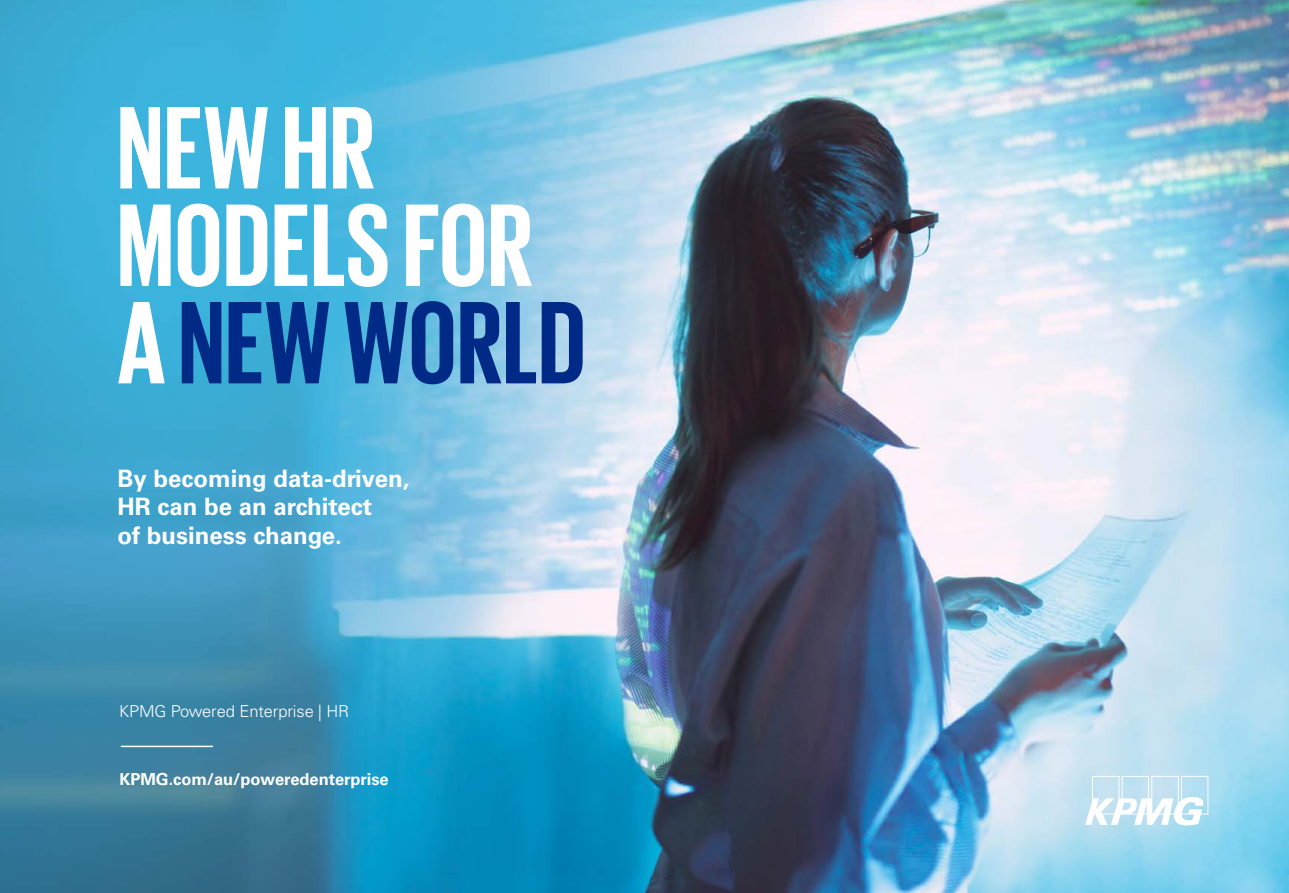
<style>
.page{position:relative;width:1289px;height:893px;background:#fff}
.page>*{position:absolute;margin:0;border:0;box-sizing:border-box;transform-origin:0 0}
.t1{font:700 120px/97.5px "Giorgio Sans";letter-spacing:.01em;color:#fff}
.t2{font:700 24px/28.5px "Univers LT Std";color:#fff}
.t3{font:700 16.5px "Univers LT Std";letter-spacing:-.005em;color:#fff}
.t4{font:300 16.5px "Univers LT Std";letter-spacing:-.005em;color:#fff}
.s1{color:#002a85}
</style>
<div class="page">
<img style="left:0;top:0;width:1288px;height:893px">
<hr style="left:121px;top:746px;width:92px;height:1px;background:#fff">
<svg style="left:1085px;top:776px;width:123px;height:49px"></svg>
<h1 class="t1" style="left:117px;top:96px;width:470px">NEW HR<br>MODELS FOR<br>A <span class="s1">NEW WORLD</span></h1>
<p class="t2" style="left:117px;top:464px;width:293px">By becoming data-driven,<br>HR can be an architect<br>of business change.</p>
<p class="t4" style="left:119px;top:701px;width:231px">KPMG Powered Enterprise | HR</p>
<p class="t3" style="left:119px;top:769px;width:271px">KPMG.com/au/poweredenterprise</p>
</div>
